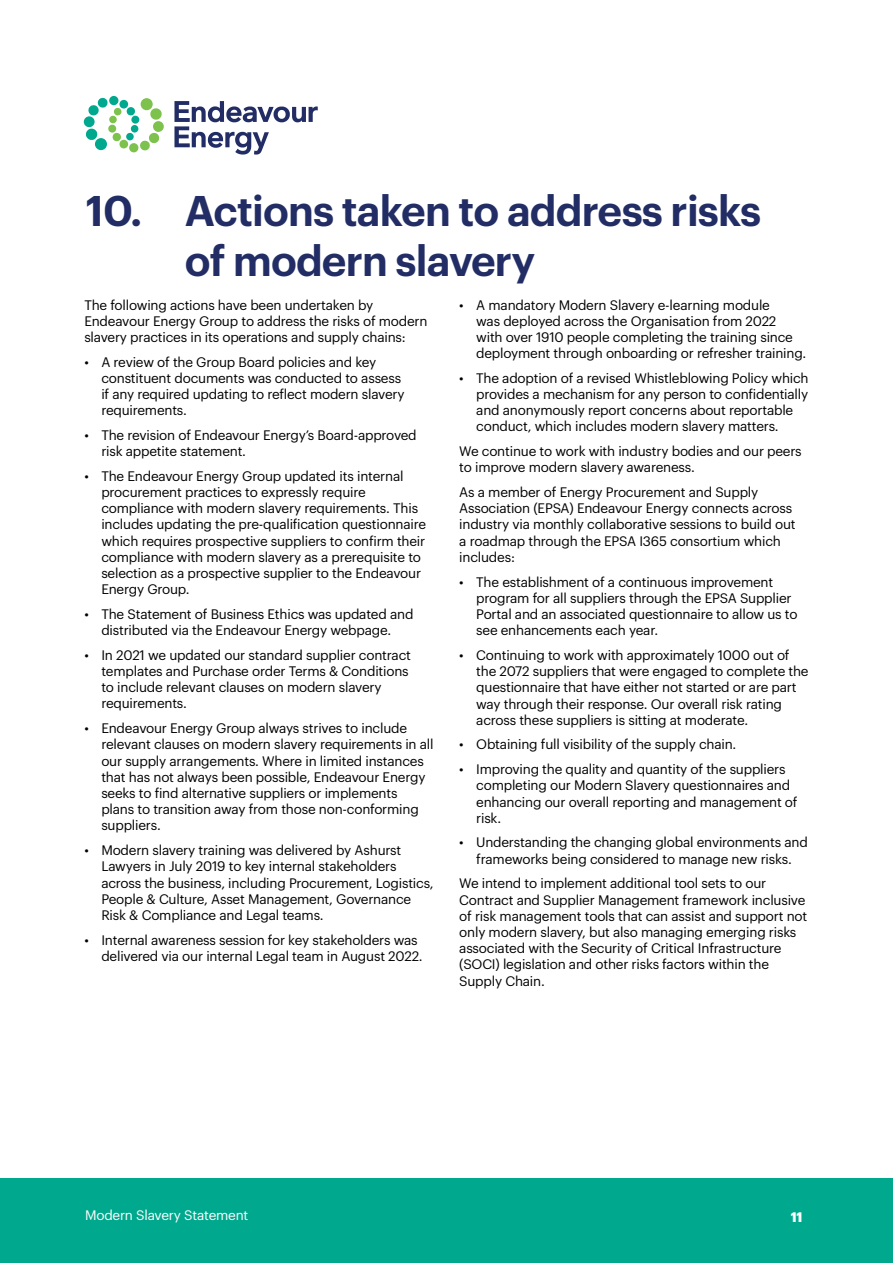
<style>
.page{position:relative;width:893px;height:1263px;background:#fff}
.page>*{position:absolute;margin:0;border:0;box-sizing:border-box;transform-origin:0 0}
.t1{font:600 42px/50.4px "Graphik";letter-spacing:-.02em;color:#212d64}
.t2{font:13.5px/16.2px "Graphik";letter-spacing:-.015em;color:#000}
.t3{font:13.5px "Graphik";letter-spacing:-.015em;color:#fff}
.t4{font:700 13.5px "Graphik";color:#fff}
</style>
<div class="page">
<div style="left:0;top:1179px;width:893px;height:84px;background:#00a98e"></div>
<svg style="left:174px;top:101px;width:144px;height:54px"></svg>
<svg style="left:153px;top:121px;width:11px;height:11px"></svg>
<svg style="left:85px;top:97px;width:77px;height:54px"></svg>
<svg style="left:130px;top:125px;width:9px;height:8px"></svg>
<svg style="left:126px;top:132px;width:8px;height:9px"></svg>
<div style="left:119px;top:100px;width:9px;height:9px;background:#00a98e;border-radius:50%"></div>
<h1 class="t1" style="left:185px;top:182px;width:578px;text-indent:-99px">10. Actions taken to address risks of modern slavery</h1>
<p class="t2" style="left:84px;top:295px;width:345px">The following actions have been undertaken by<br>Endeavour Energy Group to address the risks of modern slavery practices in its operations and supply chains:</p>
<p class="t2" style="left:101px;top:352px;width:305px;text-indent:-17px">• A review of the Group Board policies and key constituent documents was conducted to assess if any required updating to reflect modern slavery requirements.</p>
<p class="t2" style="left:101px;top:426px;width:317px;text-indent:-17px">• The revision of Endeavour Energy’s Board-approved risk appetite statement.</p>
<p class="t2" style="left:101px;top:467px;width:326px;text-indent:-17px">• The Endeavour Energy Group updated its internal procurement practices to expressly require compliance with modern slavery requirements. This includes updating the pre-qualification questionnaire which requires prospective suppliers to confirm their compliance with modern slavery as a prerequisite to selection as a prospective supplier to the Endeavour Energy Group.</p>
<p class="t2" style="left:84px;top:605px;width:331px;text-align:center">• The Statement of Business Ethics was updated and distributed via the Endeavour Energy webpage.</p>
<p class="t2" style="left:101px;top:646px;width:311px;text-indent:-17px">• In 2021 we updated our standard supplier contract templates and Purchase order Terms &amp; Conditions to include relevant clauses on modern slavery requirements.</p>
<p class="t2" style="left:101px;top:719px;width:334px;text-indent:-17px">• Endeavour Energy Group always strives to include relevant clauses on modern slavery requirements in all our supply arrangements. Where in limited instances that has not always been possible, Endeavour Energy seeks to find alternative suppliers or implements plans to transition away from those non-conforming suppliers.</p>
<p class="t2" style="left:101px;top:841px;width:334px;text-indent:-17px">• Modern slavery training was delivered by Ashurst Lawyers in July 2019 to key internal stakeholders across the business, including Procurement, Logistics, People &amp; Culture, Asset Management, Governance Risk &amp; Compliance and Legal teams.</p>
<p class="t2" style="left:101px;top:930px;width:323px;text-indent:-17px">• Internal awareness session for key stakeholders was delivered via our internal Legal team in August 2022.</p>
<p class="t2" style="left:476px;top:295px;width:332px;text-indent:-17px">• A mandatory Modern Slavery e-learning module<br>was deployed across the Organisation from 2022<br>with over 1910 people completing the training since deployment through onboarding or refresher training.</p>
<p class="t2" style="left:476px;top:369px;width:334px;text-indent:-17px">• The adoption of a revised Whistleblowing Policy which provides a mechanism for any person to confidentially and anonymously report concerns about reportable conduct, which includes modern slavery matters.</p>
<p class="t2" style="left:459px;top:442px;width:344px">We continue to work with industry bodies and our peers to improve modern slavery awareness.</p>
<p class="t2" style="left:459px;top:483px;width:338px">As a member of Energy Procurement and Supply Association (EPSA) Endeavour Energy connects across industry via monthly collaborative sessions to build out a roadmap through the EPSA I365 consortium which includes:</p>
<p class="t2" style="left:476px;top:572px;width:323px;text-indent:-17px">• The establishment of a continuous improvement program for all suppliers through the EPSA Supplier Portal and an associated questionnaire to allow us to see enhancements each year.</p>
<p class="t2" style="left:476px;top:646px;width:334px;text-indent:-17px">• Continuing to work with approximately 1000 out of the 2072 suppliers that were engaged to complete the questionnaire that have either not started or are part way through their response. Our overall risk rating across these suppliers is sitting at moderate.</p>
<p class="t2" style="left:459px;top:735px;width:279px">• Obtaining full visibility of the supply chain.</p>
<p class="t2" style="left:476px;top:760px;width:323px;text-indent:-17px">• Improving the quality and quantity of the suppliers completing our Modern Slavery questionnaires and enhancing our overall reporting and management of risk.</p>
<p class="t2" style="left:459px;top:833px;width:350px;text-align:center">• Understanding the changing global environments and frameworks being considered to manage new risks.</p>
<p class="t2" style="left:459px;top:874px;width:350px">We intend to implement additional tool sets to our Contract and Supplier Management framework inclusive of risk management tools that can assist and support not only modern slavery, but also managing emerging risks associated with the Security of Critical Infrastructure (SOCI) legislation and other risks factors within the Supply Chain.</p>
<p class="t3" style="left:85px;top:1205px;width:165px">Modern Slavery Statement</p>
<p class="t4" style="left:791px;top:1206px;width:13px">11</p>
</div>
